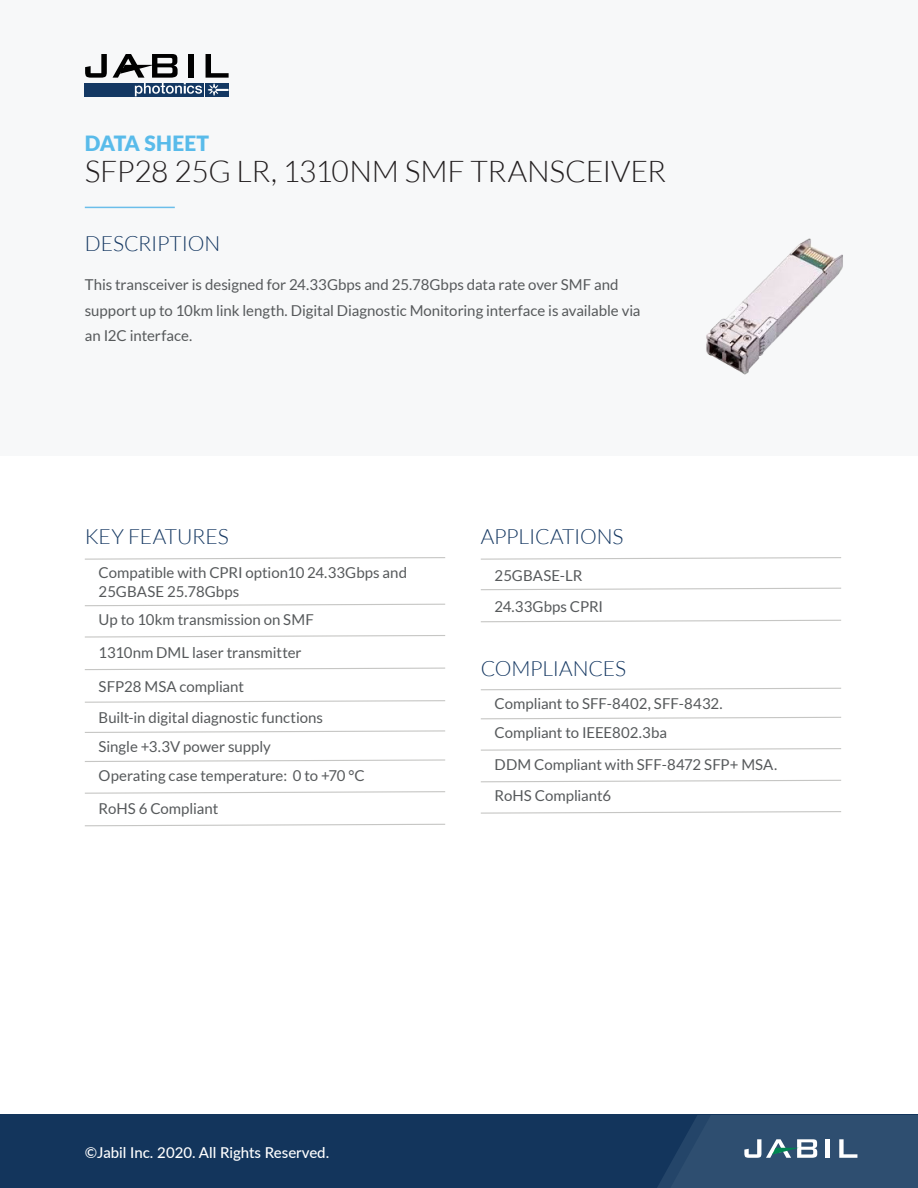
<style>
.page{position:relative;width:918px;height:1188px;background:#fff}
.page>*{position:absolute;margin:0;border:0;box-sizing:border-box;transform-origin:0 0}
.Paragraph_Style_1{font:300 30px "Lato";letter-spacing:-.01em;color:#231f20}
.Paragraph_Style_1-2{font:300 21px "Lato";letter-spacing:-.01em;color:#153862}
.Paragraph_Style_1-3{font:900 21px "Lato";letter-spacing:.01em;color:#59bbea}
.Paragraph_Style_1-4{font:15px/25.5px "Lato";color:#56595b}
.t1{font:500 15px "Lato";color:#fff}
</style>
<div class="page">
<div style="left:0;top:0;width:918px;height:455px;background:#f7f8f9"></div>
<div style="left:0;top:1115px;width:918px;height:73px;background:#13355c"></div>
<svg style="left:657px;top:1115px;width:261px;height:73px;background:#335273"></svg>
<svg style="left:85px;top:54px;width:22px;height:24px"></svg>
<div style="left:85px;top:83px;width:119px;height:13px;background:#133863"></div>
<svg style="left:113px;top:54px;width:116px;height:42px"></svg>
<hr style="left:85px;top:207px;width:90px;height:1px;background:#6bbeea">
<svg style="left:85px;top:603px;width:360px;height:4px"></svg>
<svg style="left:84px;top:667px;width:361px;height:3px"></svg>
<svg style="left:85px;top:823px;width:360px;height:4px"></svg>
<svg style="left:85px;top:700px;width:360px;height:3px"></svg>
<svg style="left:84px;top:730px;width:361px;height:3px"></svg>
<svg style="left:84px;top:759px;width:361px;height:3px"></svg>
<svg style="left:85px;top:635px;width:361px;height:3px"></svg>
<svg style="left:85px;top:791px;width:360px;height:3px"></svg>
<svg style="left:85px;top:557px;width:361px;height:3px"></svg>
<svg style="left:481px;top:619px;width:360px;height:4px"></svg>
<svg style="left:481px;top:716px;width:360px;height:4px"></svg>
<svg style="left:481px;top:779px;width:360px;height:4px"></svg>
<svg style="left:481px;top:748px;width:360px;height:3px"></svg>
<svg style="left:481px;top:811px;width:360px;height:3px"></svg>
<svg style="left:480px;top:587px;width:361px;height:4px"></svg>
<svg style="left:481px;top:557px;width:360px;height:3px"></svg>
<svg style="left:481px;top:687px;width:360px;height:4px"></svg>
<img style="left:706px;top:238px;width:137px;height:137px">
<p class="Paragraph_Style_1-3" style="left:85px;top:131px;width:126px">DATA SHEET</p>
<p class="Paragraph_Style_1" style="left:85px;top:156px;width:583px">SFP28 25G LR, 1310NM SMF TRANSCEIVER</p>
<p class="Paragraph_Style_1-2" style="left:85px;top:233px;width:137px">DESCRIPTION</p>
<p class="Paragraph_Style_1-4" style="left:85px;top:272px;width:557px">This transceiver is designed for 24.33Gbps and 25.78Gbps data rate over SMF and support up to 10km link length. Digital Diagnostic Monitoring interface is available via an I2C interface.</p>
<p class="Paragraph_Style_1-2" style="left:85px;top:526px;width:145px">KEY FEATURES</p>
<p class="Paragraph_Style_1-2" style="left:481px;top:526px;width:144px">APPLICATIONS</p>
<p class="Paragraph_Style_1-4" style="left:99px;top:563px;width:310px;line-height:19.5px">Compatible with CPRI option10 24.33Gbps and<br>25GBASE 25.78Gbps</p>
<p class="Paragraph_Style_1-4" style="left:99px;top:607px;width:217px">Up to 10km transmission on SMF</p>
<p class="Paragraph_Style_1-4" style="left:99px;top:640px;width:205px">1310nm DML laser transmitter</p>
<p class="Paragraph_Style_1-4" style="left:99px;top:673px;width:147px">SFP28 MSA compliant</p>
<p class="Paragraph_Style_1-4" style="left:99px;top:705px;width:226px">Built-in digital diagnostic functions</p>
<p class="Paragraph_Style_1-4" style="left:99px;top:734px;width:174px">Single +3.3V power supply</p>
<p class="Paragraph_Style_1-4" style="left:99px;top:763px;width:268px">Operating case temperature: 0 to +70 °C</p>
<p class="Paragraph_Style_1-4" style="left:99px;top:796px;width:121px">RoHS 6 Compliant</p>
<p class="Paragraph_Style_1-4" style="left:495px;top:563px;width:89px">25GBASE-LR</p>
<p class="Paragraph_Style_1-4" style="left:495px;top:593px;width:110px">24.33Gbps CPRI</p>
<p class="Paragraph_Style_1-2" style="left:481px;top:657px;width:147px">COMPLIANCES</p>
<p class="Paragraph_Style_1-4" style="left:495px;top:690px;width:230px">Compliant to SFF-8402, SFF-8432.</p>
<p class="Paragraph_Style_1-4" style="left:495px;top:720px;width:174px">Compliant to IEEE802.3ba</p>
<p class="Paragraph_Style_1-4" style="left:495px;top:752px;width:284px">DDM Compliant with SFF-8472 SFP+ MSA.</p>
<p class="Paragraph_Style_1-4" style="left:495px;top:783px;width:118px">RoHS Compliant6</p>
<p class="t1" style="left:85px;top:1142px;width:246px">©Jabil Inc. 2020. All Rights Reserved.</p>
</div>
